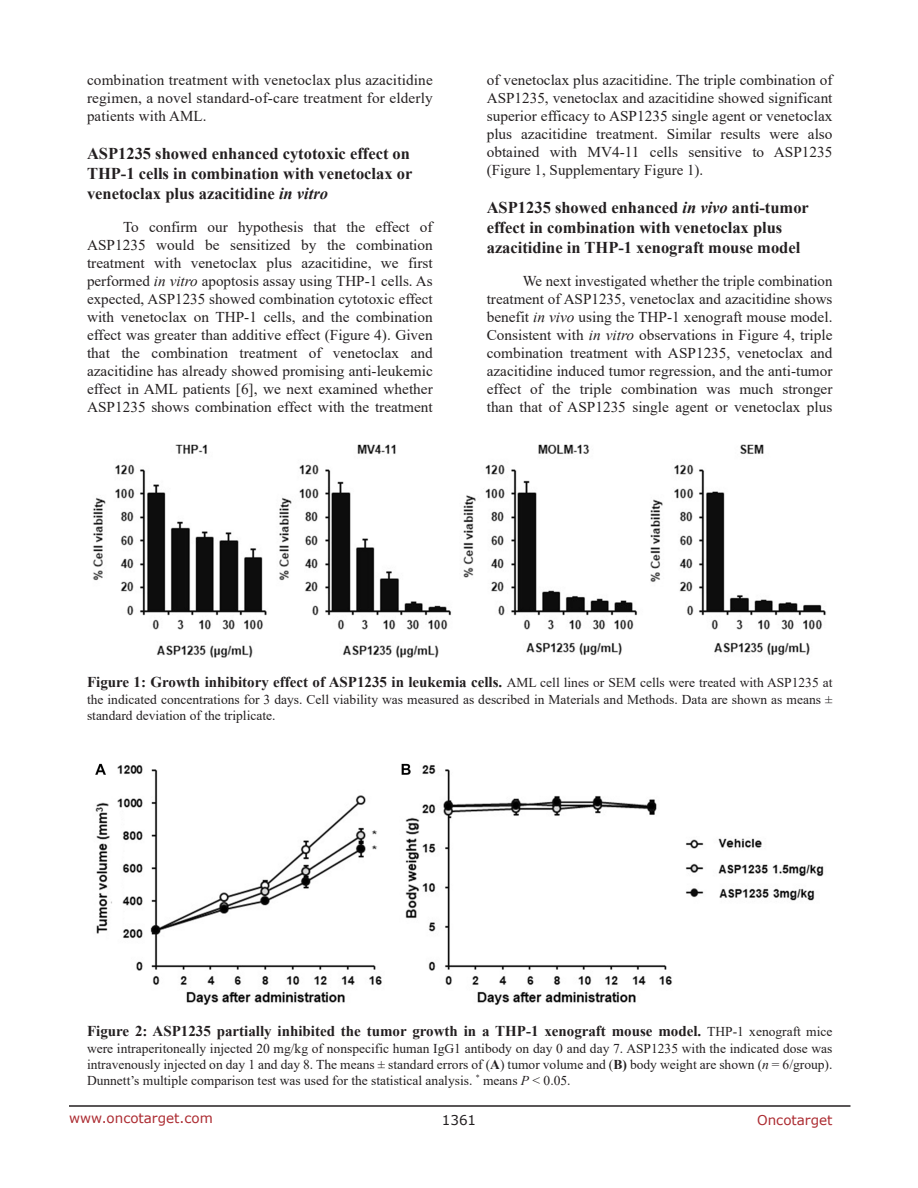
<style>
.page{position:relative;width:918px;height:1188px;background:#fff}
.page>*{position:absolute;margin:0;border:0;box-sizing:border-box;transform-origin:0 0}
.SubHeading_middle{font:700 16.5px/19.8px "Times New Roman";color:#231f20}
.BodyText{font:15px/18px "Times New Roman";color:#231f20;text-align:justify}
.FigureText{font:700 15px "Times New Roman";color:#231f20}
.FigureText-2{font:13.5px/16.2px "Times New Roman";color:#231f20}
.t1{font:13.5px "Verdana";color:#ac2b31}
.t2{font:13.5px "Verdana";color:#231f20}
.s1{font-style:italic}
.s2{font-weight:400;font-size:13.5px}
.s3{font-weight:700}
</style>
<div class="page">
<hr style="left:69px;top:1105px;width:781px;height:2px;background:#231f20">
<img style="left:93px;top:444px;width:733px;height:214px">
<img style="left:95px;top:763px;width:729px;height:242px">
<p class="BodyText" style="left:87px;top:71px;width:347px">combination treatment with venetoclax plus azacitidine regimen, a novel standard-of-care treatment for elderly patients with AML.</p>
<p class="SubHeading_middle" style="left:87px;top:143px;width:327px">ASP1235 showed enhanced cytotoxic effect on<br>THP-1 cells in combination with venetoclax or venetoclax plus azacitidine <span class="s1">in vitro</span></p>
<p class="BodyText" style="left:87px;top:217px;width:347px;text-indent:36px">To confirm our hypothesis that the effect of ASP1235 would be sensitized by the combination treatment with venetoclax plus azacitidine, we first performed <span class="s1">in vitro</span> apoptosis assay using THP-1 cells. As expected, ASP1235 showed combination cytotoxic effect with venetoclax on THP-1 cells, and the combination effect was greater than additive effect (Figure 4). Given that the combination treatment of venetoclax and azacitidine has already showed promising anti-leukemic effect in AML patients [6], we next examined whether ASP1235 shows combination effect with the treatment</p>
<p class="BodyText" style="left:487px;top:71px;width:347px">of venetoclax plus azacitidine. The triple combination of ASP1235, venetoclax and azacitidine showed significant superior efficacy to ASP1235 single agent or venetoclax plus azacitidine treatment. Similar results were also obtained with MV4-11 cells sensitive to ASP1235 (Figure 1, Supplementary Figure 1).</p>
<p class="SubHeading_middle" style="left:487px;top:197px;width:324px">ASP1235 showed enhanced <span class="s1">in vivo</span> anti-tumor effect in combination with venetoclax plus azacitidine in THP-1 xenograft mouse model</p>
<p class="BodyText" style="left:487px;top:271px;width:347px;text-indent:36px">We next investigated whether the triple combination treatment of ASP1235, venetoclax and azacitidine shows benefit <span class="s1">in vivo</span> using the THP-1 xenograft mouse model.<br>Consistent with <span class="s1">in vitro</span> observations in Figure 4, triple combination treatment with ASP1235, venetoclax and azacitidine induced tumor regression, and the anti-tumor effect of the triple combination was much stronger than that of ASP1235 single agent or venetoclax plus</p>
<p class="FigureText" style="left:87px;top:672px;width:747px">Figure 1: Growth inhibitory effect of ASP1235 in leukemia cells. <span class="s2">AML cell lines or SEM cells were treated with ASP1235 at</span></p>
<p class="FigureText-2" style="left:87px;top:691px;width:747px">the indicated concentrations for 3 days. Cell viability was measured as described in Materials and Methods. Data are shown as means ± standard deviation of the triplicate.</p>
<p class="FigureText" style="left:87px;top:1020px;width:747px">Figure 2: ASP1235 partially inhibited the tumor growth in a THP-1 xenograft mouse model. <span class="s2">THP-1 xenograft mice</span></p>
<p class="FigureText-2" style="left:87px;top:1039px;width:747px;text-align:justify">were intraperitoneally injected 20 mg/kg of nonspecific human IgG1 antibody on day 0 and day 7. ASP1235 with the indicated dose was intravenously injected on day 1 and day 8. The means ± standard errors of (<span class="s3">A</span>) tumor volume and (<span class="s3">B)</span> body weight are shown (<span class="s1">n</span> = 6/group).<br>Dunnett’s multiple comparison test was used for the statistical analysis. <sup>*</sup> means <span class="s1">P</span> &lt; 0.05.</p>
<p class="t1" style="left:69px;top:1109px;width:145px">www.oncotarget.com</p>
<p class="t2" style="left:442px;top:1111px;width:36px">1361</p>
<p class="t1" style="left:757px;top:1111px;width:77px">Oncotarget</p>
</div>
